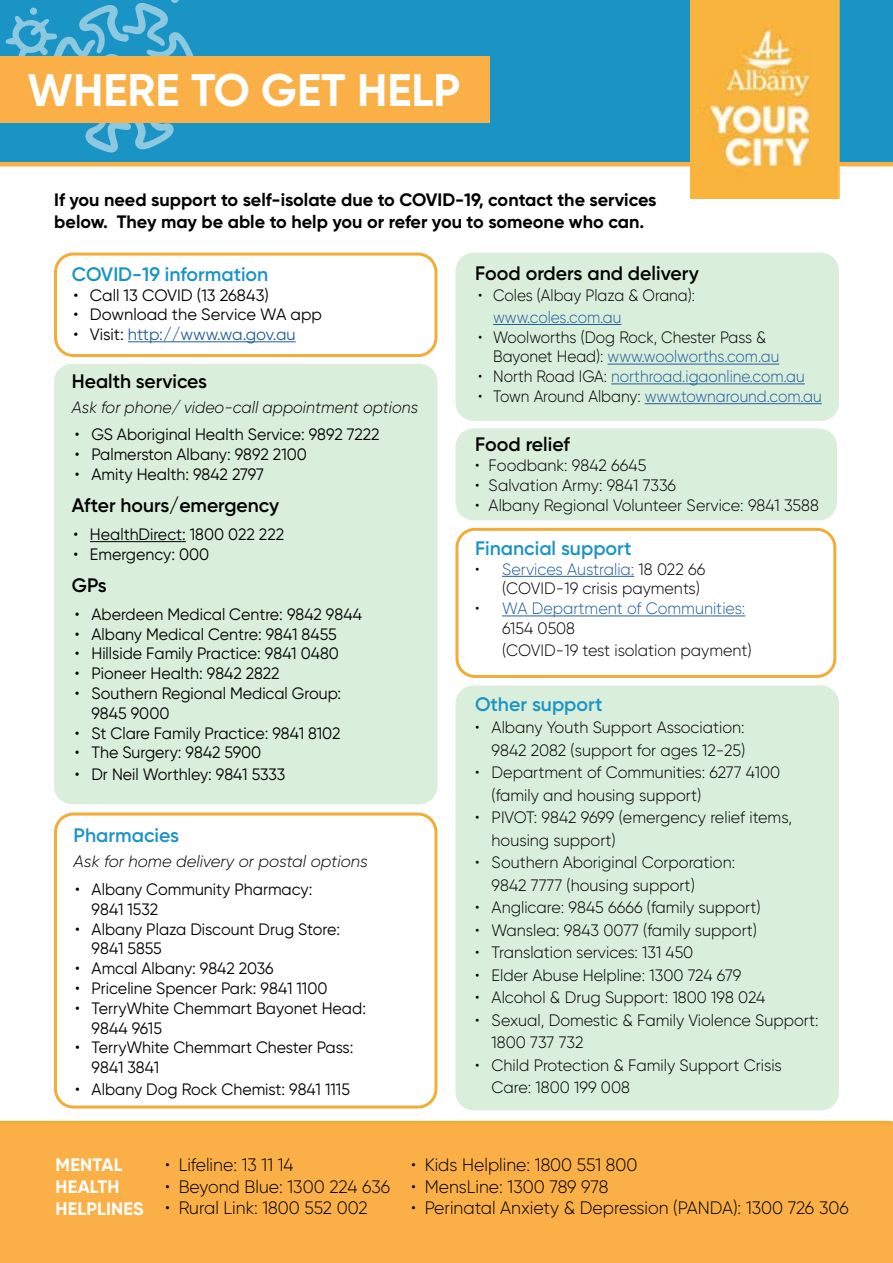
<style>
.page{position:relative;width:893px;height:1263px;background:#fff}
.page>*{position:absolute;margin:0;border:0;box-sizing:border-box;transform-origin:0 0}
.t1{font:700 45.6px "Gilroy";color:#fff}
.t2{font:600 19.5px "Gilroy";color:#000}
.t3{font:600 19.5px "Gilroy";color:#1a94c5}
.t4{font:300 18px "Gilroy";color:#000}
.t5{font:700 18px/21.6px "Gilroy";color:#000}
.t6{font:700 18px/21.6px "Gilroy";letter-spacing:.01em;color:#fff}
.t7{font:300 16.5px/22.5px "Gilroy";color:#000}
.t8{font:16.5px/19.8px "Gilroy";color:#000}
.t9{font:300 16.5px "Gilroy";color:#215e9e;scale:.93 1}
.t10{font:300 16.5px/19.8px "Gilroy";color:#000;scale:.93 1}
.t11{font:italic 300 16.5px "Gilroy";color:#000;scale:.96 1}
.t12{font:300 16.5px/19.8px "Gilroy";color:#215e9e}
.t13{font:italic 300 16.5px "Gilroy";color:#000}
.t14{font:16.5px "Gilroy";color:#215e9e}
.s1{color:#000}
.s2{color:#215e9e}
</style>
<div class="page">
<div style="left:455px;top:528px;width:381px;height:150px;border:3px solid #f1ad36;border-radius:18px"></div>
<div style="left:54px;top:253px;width:383px;height:104px;border:3px solid #f1ad36;border-radius:18px"></div>
<div style="left:54px;top:812px;width:383px;height:296px;border:3px solid #f1ad36;border-radius:18px"></div>
<div style="left:0;top:1121px;width:893px;height:142px;background:#fbb047"></div>
<div style="left:54px;top:364px;width:383px;height:440px;background:#d9eedb;border-radius:18px"></div>
<div style="left:455px;top:253px;width:384px;height:168px;background:#d9eedb;border-radius:18px"></div>
<div style="left:455px;top:685px;width:384px;height:425px;background:#d9eedb;border-radius:18px"></div>
<div style="left:455px;top:428px;width:382px;height:92px;background:#d9eedb;border-radius:18px"></div>
<div style="left:0;top:0;width:893px;height:165px;background:#1a94c5"></div>
<hr style="left:0;top:162px;width:893px;height:4px;background:#fbb047">
<svg style="left:5px;top:0;width:197px;height:153px"></svg>
<img style="left:690px;top:0;width:150px;height:198px">
<div style="left:0;top:56px;width:490px;height:66px;background:#fbb047"></div>
<hr style="left:128px;top:341px;width:168px;height:1px;background:#215e9e">
<hr style="left:90px;top:541px;width:96px;height:1px;background:#000">
<hr style="left:493px;top:324px;width:128px;height:1px;background:#215e9e">
<hr style="left:607px;top:364px;width:172px;height:1px;background:#215e9e">
<hr style="left:611px;top:383px;width:194px;height:1px;background:#215e9e">
<hr style="left:645px;top:403px;width:177px;height:1px;background:#215e9e">
<hr style="left:502px;top:576px;width:132px;height:1px;background:#215e9e">
<hr style="left:502px;top:615px;width:243px;height:1px;background:#215e9e">
<h1 class="t1" style="left:28px;top:62px;width:434px">WHERE TO GET HELP</h1>
<p class="t5" style="left:54px;top:189px;width:604px">If you need support to self-isolate due to COVID-19, contact the services below. They may be able to help you or refer you to someone who can.</p>
<p class="t3" style="left:72px;top:262px;width:198px">COVID-19 information</p>
<p class="t8" style="left:73px;top:285px;width:197px">• Call 13 COVID (13 26843)</p>
<p class="t8" style="left:73px;top:304px;width:250px">• Download the Service WA app</p>
<p class="t14" style="left:73px;top:324px;width:224px"><span class="s1">• Visit:</span> http://www.wa.gov.au</p>
<p class="t2" style="left:72px;top:369px;width:137px">Health services</p>
<p class="t11" style="left:72px;top:397px;width:362px">Ask for phone/ video-call appointment options</p>
<p class="t8" style="left:75px;top:424px;width:306px">• GS Aboriginal Health Service: 9892 7222</p>
<p class="t8" style="left:75px;top:444px;width:234px">• Palmerston Albany: 9892 2100</p>
<p class="t8" style="left:75px;top:464px;width:191px">• Amity Health: 9842 2797</p>
<p class="t2" style="left:72px;top:493px;width:209px">After hours/emergency</p>
<p class="t8" style="left:73px;top:524px;width:212px">• HealthDirect: 1800 022 222</p>
<p class="t8" style="left:73px;top:544px;width:137px">• Emergency: 000</p>
<p class="t2" style="left:72px;top:573px;width:36px">GPs</p>
<p class="t8" style="left:75px;top:604px;width:289px">• Aberdeen Medical Centre: 9842 9844</p>
<p class="t8" style="left:75px;top:624px;width:263px">• Albany Medical Centre: 9841 8455</p>
<p class="t8" style="left:75px;top:643px;width:266px">• Hillside Family Practice: 9841 0480</p>
<p class="t8" style="left:75px;top:663px;width:206px">• Pioneer Health: 9842 2822</p>
<p class="t8" style="left:91px;top:683px;width:251px;text-indent:-16px">• Southern Regional Medical Group:<br>9845 9000</p>
<p class="t8" style="left:75px;top:723px;width:267px">• St Clare Family Practice: 9841 8102</p>
<p class="t8" style="left:75px;top:742px;width:188px">• The Surgery: 9842 5900</p>
<p class="t8" style="left:75px;top:764px;width:212px">• Dr Neil Worthley: 9841 5333</p>
<p class="t3" style="left:74px;top:823px;width:107px">Pharmacies</p>
<p class="t13" style="left:74px;top:851px;width:296px">Ask for home delivery or postal options</p>
<p class="t8" style="left:92px;top:879px;width:222px;text-indent:-16px">• Albany Community Pharmacy:<br>9841 1532</p>
<p class="t8" style="left:92px;top:919px;width:250px;text-indent:-17px">• Albany Plaza Discount Drug Store:<br>9841 5855</p>
<p class="t8" style="left:75px;top:958px;width:200px">• Amcal Albany: 9842 2036</p>
<p class="t8" style="left:75px;top:978px;width:254px">• Priceline Spencer Park: 9841 1100</p>
<p class="t8" style="left:92px;top:998px;width:276px;text-indent:-17px">• TerryWhite Chemmart Bayonet Head:<br>9844 9615</p>
<p class="t8" style="left:92px;top:1037px;width:263px;text-indent:-17px">• TerryWhite Chemmart Chester Pass:<br>9841 3841</p>
<p class="t8" style="left:75px;top:1079px;width:276px">• Albany Dog Rock Chemist: 9841 1115</p>
<p class="t2" style="left:475px;top:261px;width:225px">Food orders and delivery</p>
<p class="t10" style="left:478px;top:285px;width:235px">• Coles (Albay Plaza &amp; Orana):</p>
<p class="t9" style="left:493px;top:307px;width:139px">www.coles.com.au</p>
<p class="t10" style="left:493px;top:327px;width:309px;text-indent:-15px">• Woolworths (Dog Rock, Chester Pass &amp;<br>Bayonet Head): <span class="s2">www.woolworths.com.au</span></p>
<p class="t9" style="left:478px;top:366px;width:353px"><span class="s1">• North Road IGA:</span> northroad.igaonline.com.au</p>
<p class="t9" style="left:478px;top:386px;width:371px"><span class="s1">• Town Around Albany:</span> www.townaround.com.au</p>
<p class="t2" style="left:475px;top:432px;width:96px">Food relief</p>
<p class="t7" style="left:475px;top:454px;width:173px">• Foodbank: 9842 6645</p>
<p class="t7" style="left:475px;top:474px;width:203px">• Salvation Army: 9841 7336</p>
<p class="t7" style="left:475px;top:493px;width:345px">• Albany Regional Volunteer Service: 9841 3588</p>
<p class="t3" style="left:475px;top:536px;width:158px">Financial support</p>
<p class="t7" style="left:502px;top:559px;width:205px;line-height:19.8px;text-indent:-27px">• <span class="s2">Services Australia:</span> 18 022 66 (COVID-19 crisis payments)</p>
<p class="t12" style="left:502px;top:598px;width:245px;text-indent:-27px"><span class="s1">•</span> WA Department of Communities:<br><span class="s1">6154 0508</span></p>
<p class="t7" style="left:502px;top:638px;width:251px">(COVID-19 test isolation payment)</p>
<p class="t3" style="left:475px;top:692px;width:129px">Other support</p>
<p class="t7" style="left:475px;top:716px;width:272px;text-align:right">• Albany Youth Support Association:<br>9842 2082 (support for ages 12-25)</p>
<p class="t7" style="left:492px;top:761px;width:290px;text-indent:-17px">• Department of Communities: 6277 4100 (family and housing support)</p>
<p class="t7" style="left:492px;top:806px;width:302px;text-indent:-17px">• PIVOT: 9842 9699 (emergency relief items, housing support)</p>
<p class="t7" style="left:492px;top:851px;width:245px;text-indent:-17px">• Southern Aboriginal Corporation:<br>9842 7777 (housing support)</p>
<p class="t7" style="left:475px;top:896px;width:287px">• Anglicare: 9845 6666 (family support)</p>
<p class="t7" style="left:475px;top:918px;width:283px">• Wanslea: 9843 0077 (family support)</p>
<p class="t7" style="left:475px;top:941px;width:220px">• Translation services: 131 450</p>
<p class="t7" style="left:475px;top:963px;width:268px">• Elder Abuse Helpline: 1300 724 679</p>
<p class="t7" style="left:475px;top:986px;width:292px">• Alcohol &amp; Drug Support: 1800 198 024</p>
<p class="t7" style="left:492px;top:1008px;width:328px;text-indent:-17px">• Sexual, Domestic &amp; Family Violence Support:<br>1800 737 732</p>
<p class="t7" style="left:492px;top:1053px;width:292px;text-indent:-17px">• Child Protection &amp; Family Support Crisis<br>Care: 1800 199 008</p>
<p class="t6" style="left:56px;top:1154px;width:90px">MENTAL<br>HEALTH<br>HELPLINES</p>
<p class="t4" style="left:165px;top:1154px;width:130px">• Lifeline: 13 11 14</p>
<p class="t4" style="left:165px;top:1175px;width:226px">• Beyond Blue: 1300 224 636</p>
<p class="t4" style="left:165px;top:1197px;width:204px">• Rural Link: 1800 552 002</p>
<p class="t4" style="left:411px;top:1154px;width:228px">• Kids Helpline: 1800 551 800</p>
<p class="t4" style="left:411px;top:1175px;width:199px">• MensLine: 1300 789 978</p>
<p class="t4" style="left:411px;top:1197px;width:439px">• Perinatal Anxiety &amp; Depression (PANDA): 1300 726 306</p>
</div>
